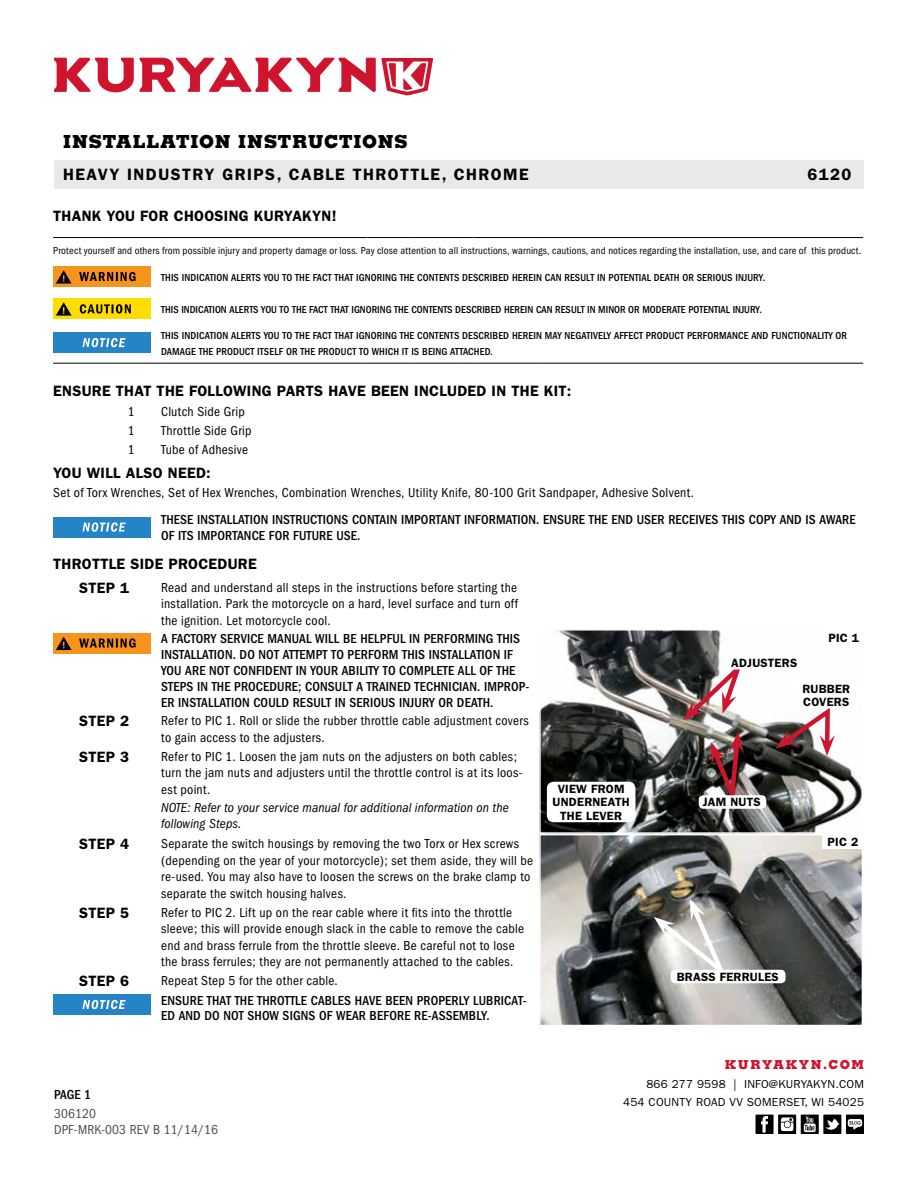
<style>
.page{position:relative;width:918px;height:1188px;background:#fff}
.page>*{position:absolute;margin:0;border:0;box-sizing:border-box;transform-origin:0 0}
.t1{font:800 18px "Memphis";letter-spacing:.04em;color:#000}
.t2{font:600 16.5px "Franklin Gothic";letter-spacing:.09em;color:#000}
.t3{font:600 15px/24.2px "Franklin Gothic";letter-spacing:.02em;color:#000}
.t4{font:condensed 13.5px/16.5px "Franklin Gothic";letter-spacing:.02em;color:#000}
.t5{font:500 condensed 13.5px/15.8px "Franklin Gothic";letter-spacing:.01em;color:#000}
.t6{font:italic condensed 13.5px/15.8px "Franklin Gothic";letter-spacing:.01em;color:#000}
.t7{font:condensed 13.5px/15.8px "Franklin Gothic";letter-spacing:.01em;color:#4d4d4f}
.t8{font:800 12.3px "Memphis";letter-spacing:.12em;color:#ce152d}
.t9{font:600 12px/13.5px "Franklin Gothic";letter-spacing:.02em;color:#000;text-align:center}
.t10{font:11.7px/18px "Franklin Gothic";letter-spacing:.02em;color:#000;text-align:right}
.t11{font:500 condensed 10.5px/15.8px "Franklin Gothic";letter-spacing:.01em;color:#000}
.t12{font:condensed 10.5px "Franklin Gothic";letter-spacing:.015em;color:#000}
</style>
<div class="page">
<svg style="left:54px;top:58px;width:379px;height:38px"></svg>
<div style="left:54px;top:160px;width:810px;height:29px;background:#e9e9ea"></div>
<div style="left:846px;top:1115px;width:18px;height:19px;background:#000"></div>
<svg style="left:848px;top:1119px;width:14px;height:11px"></svg>
<svg style="left:778px;top:1115px;width:18px;height:19px"></svg>
<svg style="left:781px;top:1117px;width:12px;height:14px"></svg>
<div style="left:756px;top:1115px;width:18px;height:19px;background:#000"></div>
<svg style="left:761px;top:1116px;width:7px;height:17px"></svg>
<svg style="left:801px;top:1115px;width:18px;height:19px"></svg>
<svg style="left:804px;top:1117px;width:12px;height:15px"></svg>
<div style="left:823px;top:1115px;width:18px;height:19px;background:#000"></div>
<svg style="left:825px;top:1119px;width:15px;height:11px"></svg>
<hr style="left:53px;top:237px;width:54px;height:1px;background:#000">
<hr style="left:107px;top:237px;width:54px;height:1px;background:#000">
<hr style="left:161px;top:237px;width:207px;height:1px;background:#000">
<hr style="left:368px;top:237px;width:45px;height:1px;background:#000">
<hr style="left:413px;top:237px;width:46px;height:1px;background:#000">
<svg style="left:459px;top:237px;width:14px;height:1px"></svg>
<hr style="left:473px;top:237px;width:66px;height:1px;background:#000">
<hr style="left:539px;top:237px;width:324px;height:1px;background:#000">
<hr style="left:53px;top:363px;width:54px;height:1px;background:#000">
<hr style="left:107px;top:363px;width:54px;height:1px;background:#000">
<hr style="left:161px;top:363px;width:207px;height:1px;background:#000">
<hr style="left:368px;top:363px;width:45px;height:1px;background:#000">
<hr style="left:413px;top:363px;width:46px;height:1px;background:#000">
<svg style="left:459px;top:363px;width:14px;height:1px"></svg>
<hr style="left:473px;top:363px;width:66px;height:1px;background:#000">
<hr style="left:539px;top:363px;width:324px;height:1px;background:#000">
<div style="left:53px;top:267px;width:97px;height:20px;background:#f7941e"></div>
<svg style="left:79px;top:272px;width:57px;height:9px"></svg>
<svg style="left:56px;top:270px;width:16px;height:14px"></svg>
<div style="left:53px;top:299px;width:97px;height:20px;background:#fd0"></div>
<svg style="left:56px;top:302px;width:16px;height:14px"></svg>
<svg style="left:80px;top:304px;width:51px;height:10px"></svg>
<div style="left:53px;top:333px;width:97px;height:20px;background:#2484c6"></div>
<svg style="left:83px;top:338px;width:43px;height:9px"></svg>
<div style="left:53px;top:517px;width:97px;height:20px;background:#2484c6"></div>
<svg style="left:83px;top:522px;width:43px;height:10px"></svg>
<div style="left:53px;top:633px;width:97px;height:20px;background:#f7941e"></div>
<svg style="left:79px;top:638px;width:57px;height:10px"></svg>
<svg style="left:56px;top:637px;width:16px;height:13px"></svg>
<img style="left:542px;top:632px;width:318px;height:199px">
<div style="left:539px;top:629px;width:324px;height:205px;border:2px solid #fff"></div>
<img style="left:542px;top:837px;width:318px;height:186px">
<div style="left:539px;top:834px;width:324px;height:192px;border:2px solid #fff"></div>
<div style="left:53px;top:995px;width:97px;height:20px;background:#2484c6"></div>
<svg style="left:83px;top:1000px;width:43px;height:9px"></svg>
<div style="left:823px;top:835px;width:40px;height:14px;background:#fff"></div>
<svg style="left:654px;top:899px;width:78px;height:86px"></svg>
<div style="left:671px;top:970px;width:115px;height:13px;background:#fff;border-radius:4px"></div>
<div style="left:824px;top:631px;width:40px;height:13px;background:#fff"></div>
<div style="left:547px;top:782px;width:88px;height:40px;background:#fff;border-radius:7px"></div>
<svg style="left:775px;top:703px;width:60px;height:53px"></svg>
<svg style="left:710px;top:732px;width:34px;height:81px"></svg>
<svg style="left:683px;top:653px;width:65px;height:67px"></svg>
<div style="left:793px;top:681px;width:68px;height:27px;background:#fff;border-radius:7px"></div>
<div style="left:699px;top:795px;width:67px;height:14px;background:#fff;border-radius:4px"></div>
<div style="left:724px;top:656px;width:81px;height:13px;background:#fff;border-radius:4px"></div>
<h1 class="t1" style="left:63px;top:130px;width:346px">INSTALLATION INSTRUCTIONS</h1>
<p class="t2" style="left:63px;top:165px;width:467px">HEAVY INDUSTRY GRIPS, CABLE THROTTLE, CHROME</p>
<p class="t2" style="left:807px;top:165px;width:46px">6120</p>
<p class="t3" style="left:53px;top:204px;width:285px">THANK YOU FOR CHOOSING KURYAKYN!</p>
<p class="t12" style="left:53px;top:245px;width:810px">Protect yourself and others from possible injury and property damage or loss. Pay close attention to all instructions, warnings, cautions, and notices regarding the installation, use, and care of this product.</p>
<p class="t11" style="left:161px;top:270px;width:606px">THIS INDICATION ALERTS YOU TO THE FACT THAT IGNORING THE CONTENTS DESCRIBED HEREIN CAN RESULT IN POTENTIAL DEATH OR SERIOUS INJURY.</p>
<p class="t11" style="left:161px;top:302px;width:602px">THIS INDICATION ALERTS YOU TO THE FACT THAT IGNORING THE CONTENTS DESCRIBED HEREIN CAN RESULT IN MINOR OR MODERATE POTENTIAL INJURY.</p>
<p class="t11" style="left:161px;top:328px;width:687px">THIS INDICATION ALERTS YOU TO THE FACT THAT IGNORING THE CONTENTS DESCRIBED HEREIN MAY NEGATIVELY AFFECT PRODUCT PERFORMANCE AND FUNCTIONALITY OR<br>DAMAGE THE PRODUCT ITSELF OR THE PRODUCT TO WHICH IT IS BEING ATTACHED.</p>
<p class="t3" style="left:53px;top:379px;width:520px">ENSURE THAT THE FOLLOWING PARTS HAVE BEEN INCLUDED IN THE KIT:</p>
<p class="t4" style="left:128px;top:404px;width:8px">1</p>
<p class="t4" style="left:161px;top:404px;width:85px">Clutch Side Grip</p>
<p class="t4" style="left:128px;top:423px;width:8px">1</p>
<p class="t4" style="left:161px;top:423px;width:92px">Throttle Side Grip</p>
<p class="t4" style="left:128px;top:441px;width:8px">1</p>
<p class="t4" style="left:161px;top:441px;width:89px">Tube of Adhesive</p>
<p class="t3" style="left:53px;top:461px;width:159px">YOU WILL ALSO NEED:</p>
<p class="t4" style="left:53px;top:484px;width:642px">Set of Torx Wrenches, Set of Hex Wrenches, Combination Wrenches, Utility Knife, 80-100 Grit Sandpaper, Adhesive Solvent.</p>
<p class="t5" style="left:161px;top:512px;width:696px">THESE INSTALLATION INSTRUCTIONS CONTAIN IMPORTANT INFORMATION. ENSURE THE END USER RECEIVES THIS COPY AND IS AWARE<br>OF ITS IMPORTANCE FOR FUTURE USE.</p>
<p class="t3" style="left:79px;top:551px;width:179px;text-indent:-26px">THROTTLE SIDE PROCEDURE<br>STEP 1</p>
<p class="t4" style="left:161px;top:579px;width:358px;text-align:justify">Read and understand all steps in the instructions before starting the installation. Park the motorcycle on a hard, level surface and turn off the ignition. Let motorcycle cool.</p>
<p class="t5" style="left:161px;top:631px;width:370px">A FACTORY SERVICE MANUAL WILL BE HELPFUL IN PERFORMING THIS INSTALLATION. DO NOT ATTEMPT TO PERFORM THIS INSTALLATION IF YOU ARE NOT CONFIDENT IN YOUR ABILITY TO COMPLETE ALL OF THE STEPS IN THE PROCEDURE; CONSULT A TRAINED TECHNICIAN. IMPROP-ER INSTALLATION COULD RESULT IN SERIOUS INJURY OR DEATH.</p>
<p class="t9" style="left:828px;top:631px;width:32px">PIC 1</p>
<p class="t9" style="left:731px;top:656px;width:67px">ADJUSTERS</p>
<p class="t9" style="left:802px;top:682px;width:49px;text-align:left">RUBBER<br>COVERS</p>
<p class="t3" style="left:79px;top:709px;width:52px">STEP 2</p>
<p class="t4" style="left:161px;top:713px;width:369px">Refer to PIC 1. Roll or slide the rubber throttle cable adjustment covers to gain access to the adjusters.</p>
<p class="t3" style="left:79px;top:744px;width:52px">STEP 3</p>
<p class="t4" style="left:161px;top:748px;width:363px">Refer to PIC 1. Loosen the jam nuts on the adjusters on both cables; turn the jam nuts and adjusters until the throttle control is at its loos&shy;est point.</p>
<p class="t6" style="left:161px;top:800px;width:349px">NOTE: Refer to your service manual for additional information on the following Steps.</p>
<p class="t3" style="left:79px;top:832px;width:52px">STEP 4</p>
<p class="t4" style="left:161px;top:836px;width:373px">Separate the switch housings by removing the two Torx or Hex screws (depending on the year of your motorcycle); set them aside, they will be re-used. You may also have to loosen the screws on the brake clamp to separate the switch housing halves.</p>
<p class="t3" style="left:79px;top:900px;width:52px">STEP 5</p>
<p class="t4" style="left:161px;top:904px;width:364px">Refer to PIC 2. Lift up on the rear cable where it fits into the throttle sleeve; this will provide enough slack in the cable to remove the cable end and brass ferrule from the throttle sleeve. Be careful not to lose the brass ferrules; they are not permanently attached to the cables.</p>
<p class="t3" style="left:79px;top:969px;width:52px">STEP 6</p>
<p class="t4" style="left:161px;top:972px;width:178px">Repeat Step 5 for the other cable.</p>
<p class="t5" style="left:161px;top:992px;width:367px">ENSURE THAT THE THROTTLE CABLES HAVE BEEN PROPERLY LUBRICAT-<br>ED AND DO NOT SHOW SIGNS OF WEAR BEFORE RE-ASSEMBLY.</p>
<p class="t5" style="left:54px;top:1087px;width:39px">PAGE 1</p>
<p class="t7" style="left:54px;top:1106px;width:166px">306120<br>DPF-MRK-003 REV B 11/14/16</p>
<p class="t9" style="left:553px;top:782px;width:78px">VIEW FROM<br>UNDERNEATH<br>THE LEVER</p>
<p class="t9" style="left:703px;top:796px;width:59px">JAM NUTS</p>
<p class="t9" style="left:828px;top:835px;width:32px">PIC 2</p>
<p class="t9" style="left:677px;top:970px;width:103px">BRASS FERRULES</p>
<p class="t8" style="left:725px;top:1057px;width:141px">KURYAKYN.COM</p>
<p class="t10" style="left:623px;top:1076px;width:242px">866 277 9598 | INFO@KURYAKYN.COM<br>454 COUNTY ROAD VV SOMERSET, WI 54025</p>
</div>
